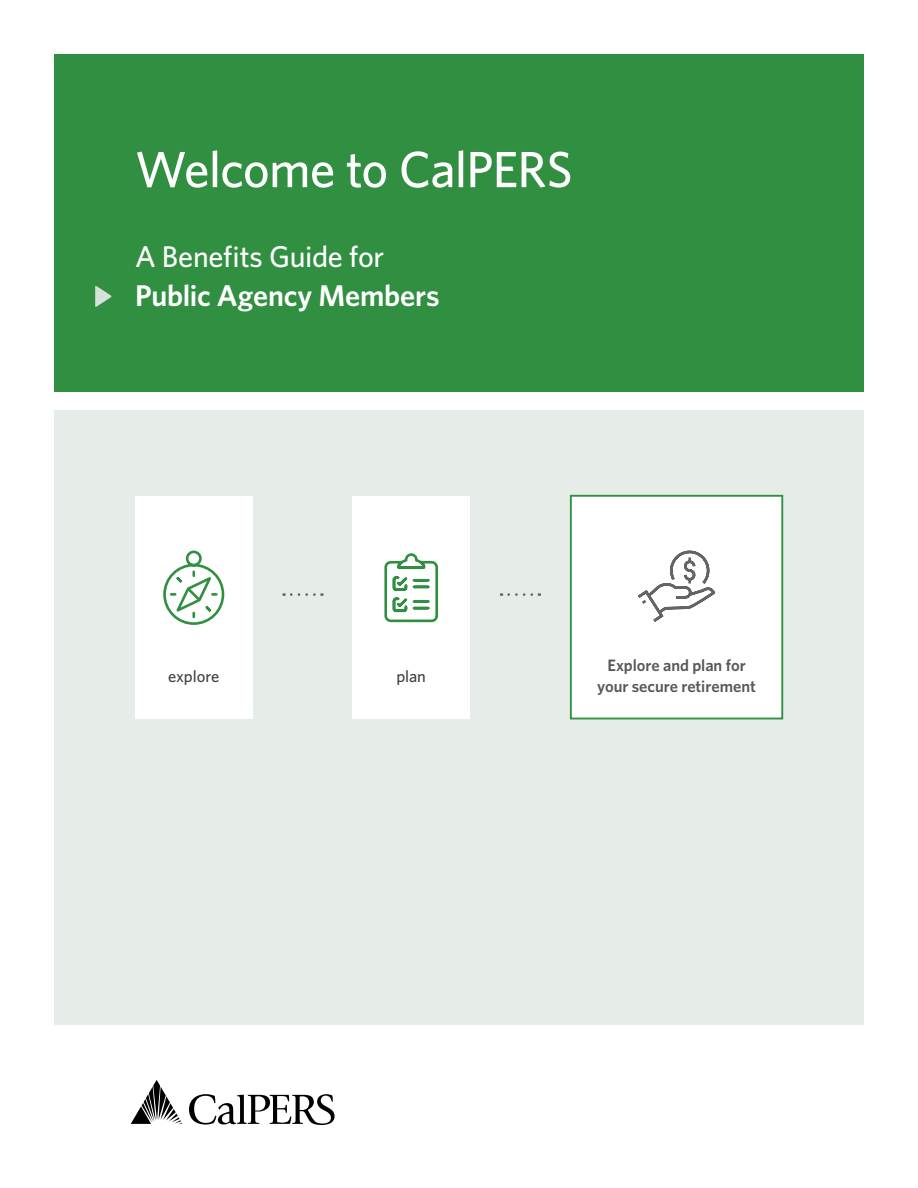
<style>
.page{position:relative;width:918px;height:1188px;background:#fff}
.page>*{position:absolute;margin:0;border:0;box-sizing:border-box;transform-origin:0 0}
.t1{font:500 51px "Whitney";letter-spacing:-.02em;color:#fff}
.t2{font:600 30px/39px "Whitney";letter-spacing:-.005em;color:#fff}
.t3{font:600 16.5px/21px "Whitney";letter-spacing:-.005em;color:#58595b;text-align:center}
.t4{font:500 16.5px "Whitney";letter-spacing:-.005em;color:#414042}
.s1{font-weight:500}
</style>
<div class="page">
<div style="left:54px;top:54px;width:810px;height:338px;background:#318f41"></div>
<div style="left:54px;top:411px;width:810px;height:614px;background:#e6ede9"></div>
<svg style="left:189px;top:1094px;width:146px;height:32px"></svg>
<svg style="left:131px;top:1080px;width:51px;height:44px"></svg>
<svg style="left:95px;top:286px;width:17px;height:21px"></svg>
<div style="left:570px;top:495px;width:213px;height:224px;background:#fff;border:2px solid #318f41"></div>
<div style="left:135px;top:496px;width:118px;height:223px;background:#fff"></div>
<div style="left:352px;top:496px;width:118px;height:223px;background:#fff"></div>
<svg style="left:163px;top:550px;width:62px;height:75px"></svg>
<svg style="left:384px;top:553px;width:54px;height:70px"></svg>
<svg style="left:638px;top:550px;width:78px;height:72px"></svg>
<svg style="left:291px;top:593px;width:31px;height:3px"></svg>
<svg style="left:509px;top:593px;width:31px;height:3px"></svg>
<h1 class="t1" style="left:135px;top:136px;width:439px">Welcome to CalPERS</h1>
<h1 class="t2" style="left:135px;top:236px;width:306px"><span class="s1">A Benefits Guide for<br></span>Public Agency Members</h1>
<p class="t4" style="left:168px;top:665px;width:53px">explore</p>
<p class="t4" style="left:396px;top:665px;width:31px">plan</p>
<p class="t3" style="left:597px;top:655px;width:160px">Explore and plan for your secure retirement</p>
</div>
